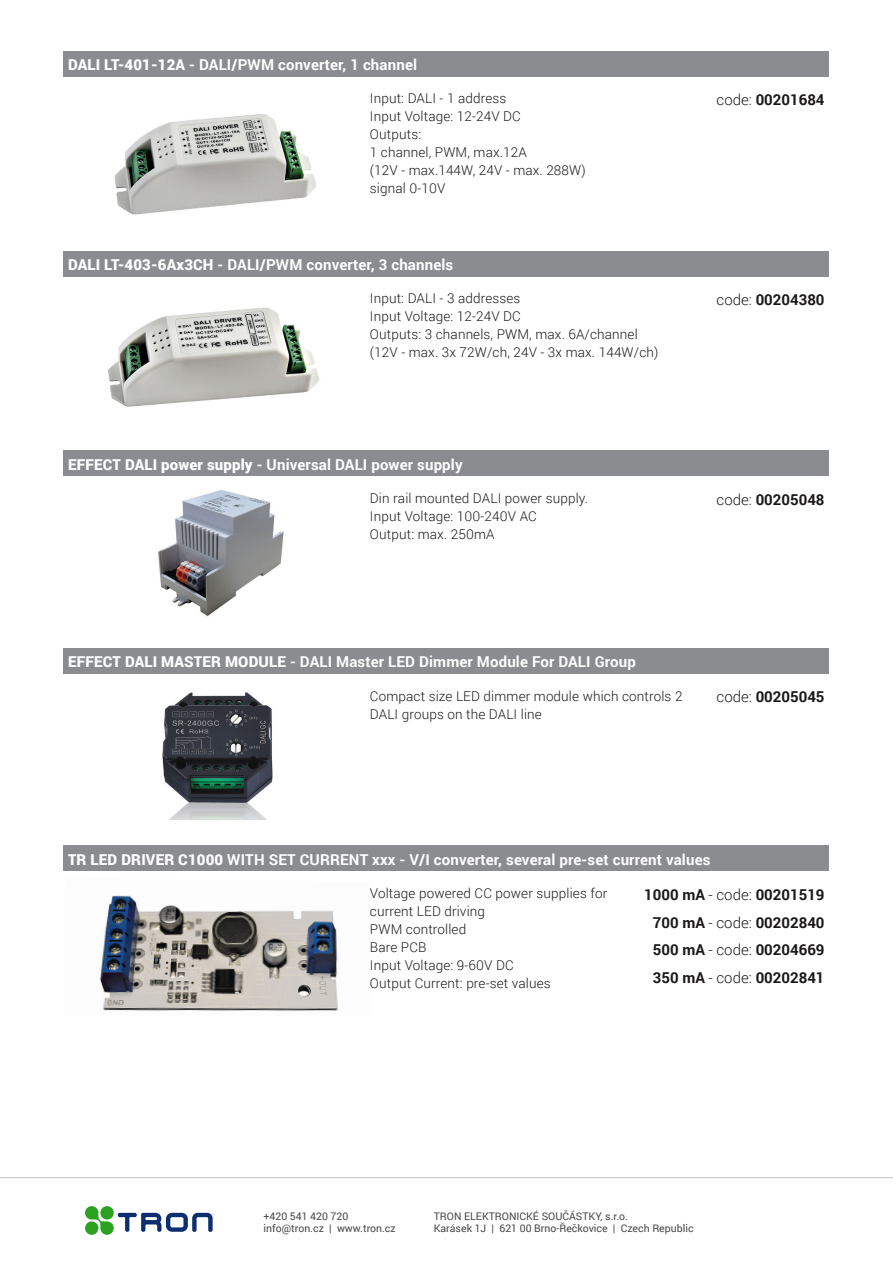
<style>
.page{position:relative;width:893px;height:1263px;background:#fff}
.page>*{position:absolute;margin:0;border:0;box-sizing:border-box;transform-origin:0 0}
.t1{font:700 15px "Roboto";letter-spacing:.01em;color:#fff}
.t2{font:700 15px/27.8px "Roboto";color:#1b1819;text-align:center}
.t3{font:300 13.5px/18px "Roboto";letter-spacing:.01em;color:#1b1819}
.t4{font:10.5px/12.6px "Roboto";color:#474748}
.s1{font-weight:900}
.s2{font-weight:300}
</style>
<div class="page">
<hr style="left:0;top:1177px;width:893px;height:1px;background:#c1c2c4">
<img style="left:114px;top:114px;width:202px;height:101px">
<img style="left:108px;top:307px;width:212px;height:100px">
<div style="left:64px;top:51px;width:765px;height:25px;background:#8b8c8f"></div>
<div style="left:64px;top:251px;width:765px;height:25px;background:#8b8c8f"></div>
<svg style="left:85px;top:1206px;width:128px;height:29px"></svg>
<img style="left:158px;top:490px;width:126px;height:127px">
<div style="left:64px;top:451px;width:765px;height:25px;background:#8b8c8f"></div>
<img style="left:162px;top:692px;width:111px;height:127px">
<div style="left:64px;top:648px;width:765px;height:26px;background:#8b8c8f"></div>
<img style="left:100px;top:895px;width:238px;height:116px">
<div style="left:64px;top:846px;width:765px;height:25px;background:#8b8c8f"></div>
<p class="t1" style="left:68px;top:54px;width:351px"><span class="s1">DALI LT-401-12A</span> - DALI/PWM converter, 1 channel</p>
<p class="t3" style="left:370px;top:89px;width:217px">Input: DALI - 1 address<br>Input Voltage: 12-24V DC<br>Outputs:<br>1 channel, PWM, max.12A<br>(12V - max.144W, 24V - max. 288W) signal 0-10V</p>
<p class="t2" style="left:716px;top:85px;width:109px"><span class="s2">code:</span> 00201684</p>
<p class="t1" style="left:68px;top:254px;width:387px"><span class="s1">DALI LT-403-6Ax3CH</span> - DALI/PWM converter, 3 channels</p>
<p class="t3" style="left:370px;top:289px;width:290px">Input: DALI - 3 addresses<br>Input Voltage: 12-24V DC<br>Outputs: 3 channels, PWM, max. 6A/channel (12V - max. 3x 72W/ch, 24V - 3x max. 144W/ch)</p>
<p class="t1" style="left:68px;top:454px;width:396px"><span class="s1">EFFECT DALI power supply</span> - Universal DALI power supply</p>
<p class="t3" style="left:370px;top:489px;width:220px">Din rail mounted DALI power supply.<br>Input Voltage: 100-240V AC<br>Output: max. 250mA</p>
<p class="t2" style="left:716px;top:285px;width:109px"><span class="s2">code:</span> 00204380</p>
<p class="t2" style="left:716px;top:485px;width:109px"><span class="s2">code:</span> 00205048</p>
<p class="t1" style="left:68px;top:651px;width:569px"><span class="s1">EFFECT DALI MASTER MODULE</span> - DALI Master LED Dimmer Module For DALI Group</p>
<p class="t3" style="left:370px;top:686px;width:314px">Compact size LED dimmer module which controls 2<br>DALI groups on the DALI line</p>
<p class="t2" style="left:716px;top:682px;width:109px"><span class="s2">code:</span> 00205045</p>
<p class="t1" style="left:68px;top:849px;width:644px"><span class="s1">TR LED DRIVER C1000</span> WITH SET CURRENT xxx - V/I converter, several pre-set current values</p>
<p class="t2" style="left:644px;top:880px;width:182px">1000 mA <span class="s2">- code:</span> 00201519<br>700 mA <span class="s2">- code:</span> 00202840<br>500 mA <span class="s2">- code:</span> 00204669<br>350 mA <span class="s2">- code:</span> 00202841</p>
<p class="t3" style="left:370px;top:884px;width:239px">Voltage powered CC power supplies for current LED driving<br>PWM controlled<br>Bare PCB<br>Input Voltage: 9-60V DC<br>Output Current: pre-set values</p>
<p class="t4" style="left:264px;top:1209px;width:134px">+420 541 420 720 info@tron.cz | www.tron.cz</p>
<p class="t4" style="left:434px;top:1209px;width:261px">TRON ELEKTRONICKÉ SOUČÁSTKY, s.r.o.<br>Karásek 1J | 621 00 Brno-Řečkovice | Czech Republic</p>
</div>
